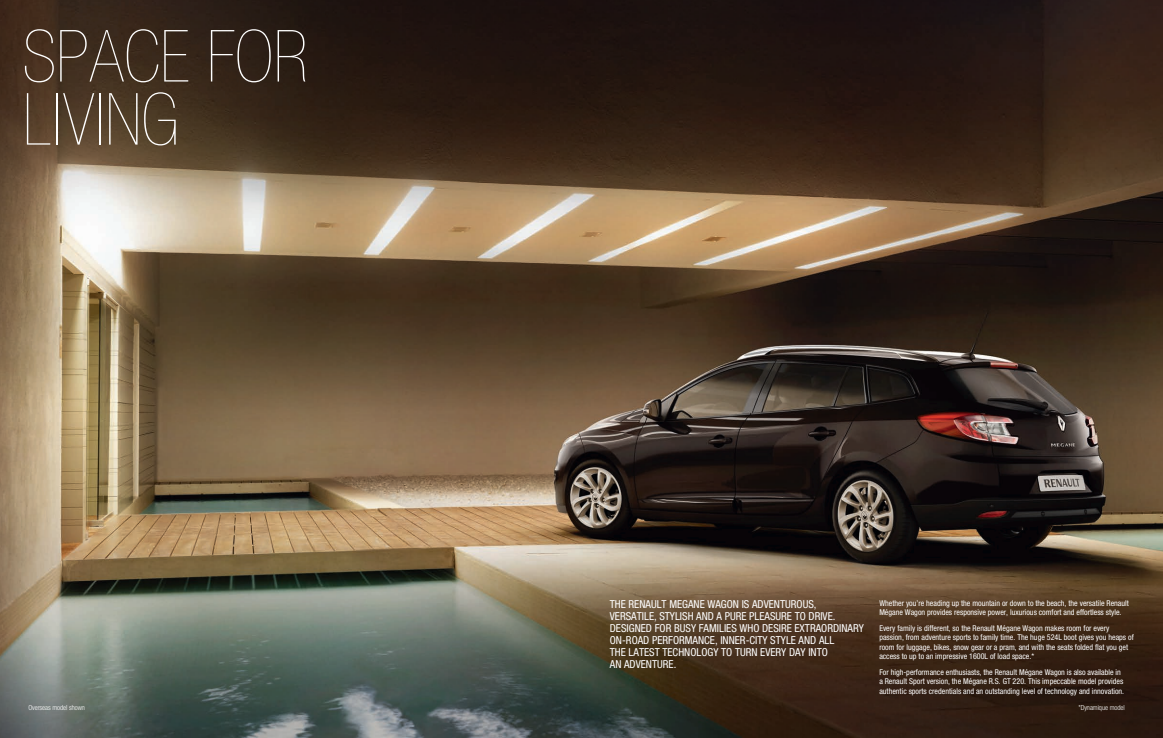
<style>
.page{position:relative;width:1163px;height:738px;background:#fff}
.page>*{position:absolute;margin:0;border:0;box-sizing:border-box;transform-origin:0 0}
.t1{font:900 condensed 72px/63px "Helvetica Neue";color:#fff}
.t2{font:condensed 11px/12px "Helvetica Neue";color:#fff}
.t3{font:condensed 8px/9.6px "Helvetica Neue";color:#fff}
.t4{font:300 condensed 7px "Helvetica Neue";letter-spacing:-.005em;color:#fff}
</style>
<div class="page">
<img style="left:0;top:0;width:1162px;height:737px">
<h1 class="t1" style="left:23px;top:24px;width:287px">SPACE FOR<br>LIVING</h1>
<p class="t2" style="left:609px;top:597px;width:255px">THE RENAULT MEGANE WAGON IS ADVENTUROUS, VERSATILE, STYLISH AND A PURE PLEASURE TO DRIVE.<br>DESIGNED FOR BUSY FAMILIES WHO DESIRE EXTRAORDINARY ON-ROAD PERFORMANCE, INNER-CITY STYLE AND ALL<br>THE LATEST TECHNOLOGY TO TURN EVERY DAY INTO<br>AN ADVENTURE.</p>
<p class="t3" style="left:879px;top:597px;width:251px">Whether you’re heading up the mountain or down to the beach, the versatile Renault<br>Mégane Wagon provides responsive power, luxurious comfort and effortless style.</p>
<p class="t3" style="left:879px;top:622px;width:256px">Every family is different, so the Renault Mégane Wagon makes room for every passion, from adventure sports to family time. The huge 524L boot gives you heaps of room for luggage, bikes, snow gear or a pram, and with the seats folded flat you get access to up to an impressive 1600L of load space.*</p>
<p class="t3" style="left:879px;top:666px;width:246px">For high-performance enthusiasts, the Renault Mégane Wagon is also available in a Renault Sport version, the Mégane R.S. GT 220. This impeccable model provides authentic sports credentials and an outstanding level of technology and innovation.</p>
<p class="t4" style="left:28px;top:703px;width:58px">Overseas model shown</p>
<p class="t4" style="left:1078px;top:703px;width:48px">*Dynamique model</p>
</div>
